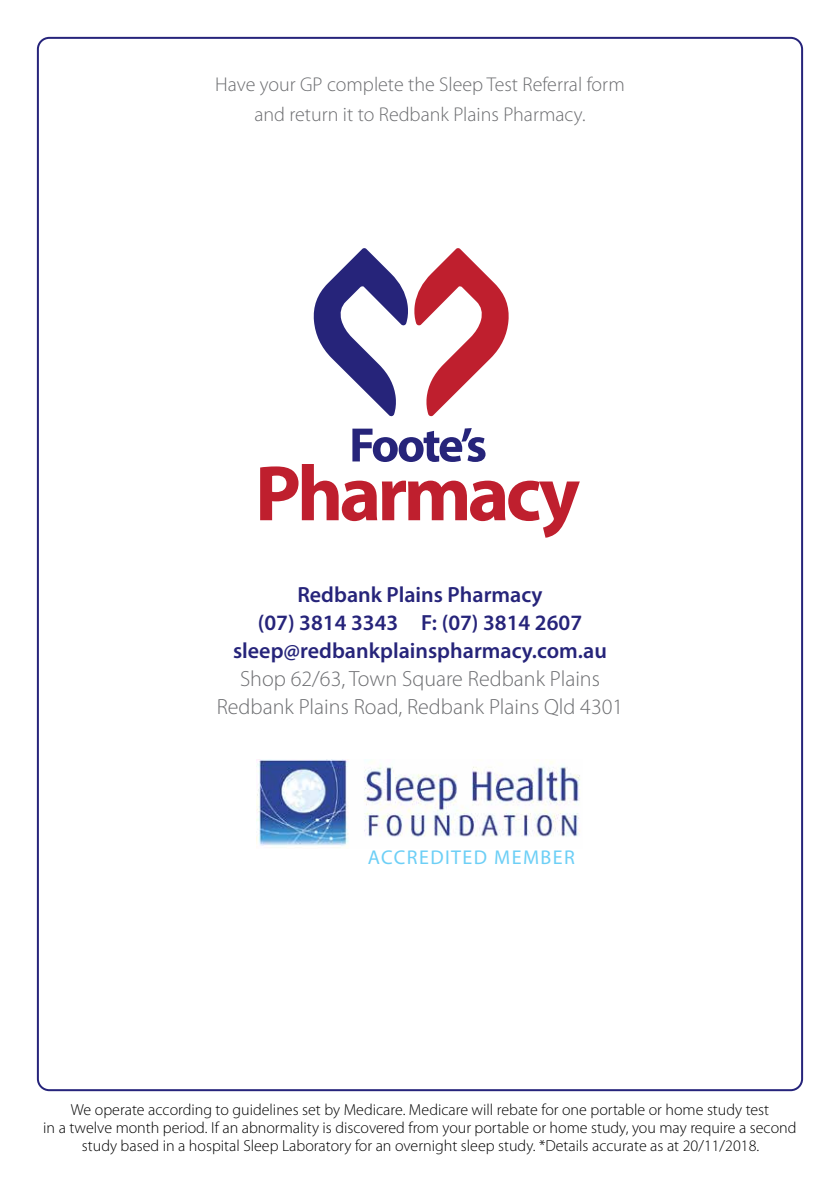
<style>
.page{position:relative;width:840px;height:1191px;background:#fff}
.page>*{position:absolute;margin:0;border:0;box-sizing:border-box;transform-origin:0 0}
.t1{font:600 22px/28px "Myriad Pro";color:#26247a;text-align:center}
.t2{font:300 22px/28px "Myriad Pro";color:#6d6e71;text-align:center}
.t3{font:300 20px/30px "Myriad Pro";color:#6d6e71;text-align:center}
.t4{font:20px "Myriad Pro";letter-spacing:.07em;color:#6dcff6}
.t5{font:300 16px/18px "Myriad Pro";color:#000;text-align:center}
</style>
<div class="page">
<svg style="left:313px;top:248px;width:95px;height:169px"></svg>
<svg style="left:414px;top:248px;width:95px;height:169px"></svg>
<svg style="left:260px;top:428px;width:319px;height:110px"></svg>
<img style="left:257px;top:759px;width:323px;height:87px">
<p class="t3" style="left:215px;top:69px;width:411px">Have your GP complete the Sleep Test Referral form and return it to Redbank Plains Pharmacy.</p>
<h1 class="t1" style="left:233px;top:580px;width:375px">Redbank Plains Pharmacy<br>(07) 3814 3343 F: (07) 3814 2607 sleep@redbankplainspharmacy.com.au</h1>
<h1 class="t2" style="left:216px;top:665px;width:408px">Shop 62/63, Town Square Redbank Plains<br>Redbank Plains Road, Redbank Plains Qld 4301</h1>
<p class="t4" style="left:368px;top:844px;width:208px">ACCREDITED MEMBER</p>
<p class="t5" style="left:43px;top:1101px;width:754px">We operate according to guidelines set by Medicare. Medicare will rebate for one portable or home study test<br>in a twelve month period. If an abnormality is discovered from your portable or home study, you may require a second study based in a hospital Sleep Laboratory for an overnight sleep study. *Details accurate as at 20/11/2018.</p>
</div>
